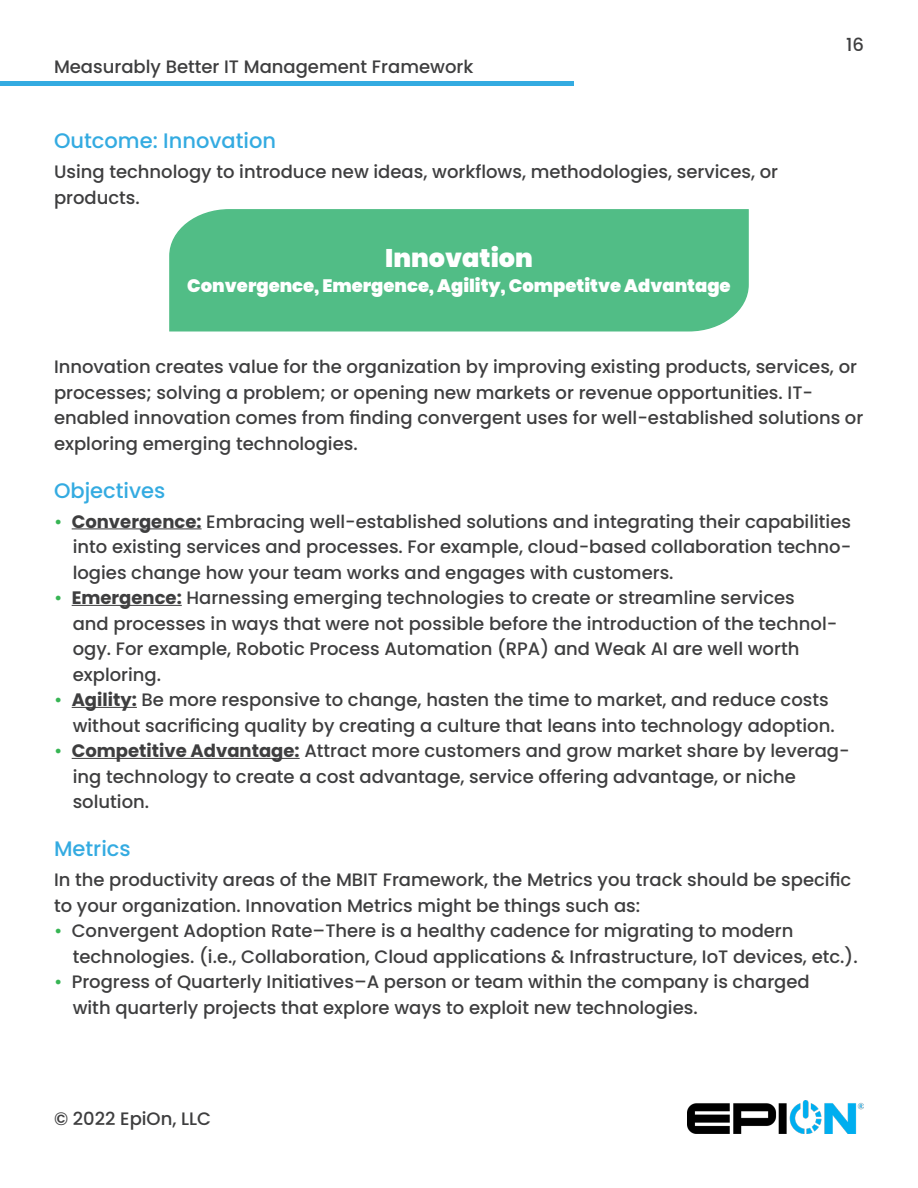
<style>
.page{position:relative;width:918px;height:1188px;background:#fff}
.page>*{position:absolute;margin:0;border:0;box-sizing:border-box;transform-origin:0 0}
.t1{font:900 25.5px "Poppins";color:#fff}
.t2{font:500 21px "Poppins";color:#34abe1}
.t3{font:500 18px/25.5px "Poppins";color:#3e3e3f}
.t4{font:900 18px "Poppins";color:#fff}
.s1{color:#37b554}
.s2{font-weight:700}
</style>
<div class="page">
<hr style="left:0;top:82px;width:573px;height:4px;background:#34abe1">
<hr style="left:72px;top:528px;width:130px;height:1px;background:#3e3e3f">
<hr style="left:72px;top:605px;width:110px;height:1px;background:#3e3e3f">
<hr style="left:72px;top:707px;width:65px;height:1px;background:#3e3e3f">
<hr style="left:72px;top:758px;width:228px;height:1px;background:#3e3e3f">
<div style="left:169px;top:209px;width:580px;height:123px;background:#51bd86"></div>
<img style="left:687px;top:1100px;width:177px;height:34px">
<p class="t3" style="left:54px;top:54px;width:421px">Measurably Better IT Management Framework</p>
<p class="t2" style="left:54px;top:129px;width:224px">Outcome: Innovation</p>
<p class="t3" style="left:54px;top:159px;width:726px">Using technology to introduce new ideas, workflows, methodologies, services, or</p>
<p class="t3" style="left:54px;top:185px;width:87px">products.</p>
<p class="t1" style="left:385px;top:243px;width:149px">Innovation</p>
<p class="t4" style="left:187px;top:276px;width:545px">Convergence, Emergence, Agility, Competitve Advantage</p>
<p class="t3" style="left:846px;top:32px;width:19px">16</p>
<p class="t3" style="left:54px;top:354px;width:805px">Innovation creates value for the organization by improving existing products, services, or processes; solving a problem; or opening new markets or revenue opportunities. IT-</p>
<p class="t3" style="left:54px;top:405px;width:811px">enabled innovation comes from finding convergent uses for well-established solutions or exploring emerging technologies.</p>
<p class="t2" style="left:54px;top:478px;width:113px">Objectives</p>
<p class="t3" style="left:54px;top:509px;width:799px"><span class="s1">•</span> <span class="s2">Convergence:</span> Embracing well-established solutions and integrating their capabilities</p>
<p class="t3" style="left:73px;top:534px;width:780px">into existing services and processes. For example, cloud-based collaboration techno-</p>
<p class="t3" style="left:73px;top:560px;width:602px">logies change how your team works and engages with customers.</p>
<p class="t3" style="left:54px;top:585px;width:742px"><span class="s1">•</span> <span class="s2">Emergence:</span> Harnessing emerging technologies to create or streamline services</p>
<p class="t3" style="left:73px;top:611px;width:766px">and processes in ways that were not possible before the introduction of the technol-</p>
<p class="t3" style="left:73px;top:636px;width:728px">ogy. For example, Robotic Process Automation (RPA) and Weak AI are well worth</p>
<p class="t3" style="left:73px;top:662px;width:90px">exploring.</p>
<p class="t3" style="left:54px;top:687px;width:776px"><span class="s1">•</span> <span class="s2">Agility:</span> Be more responsive to change, hasten the time to market, and reduce costs</p>
<p class="t3" style="left:73px;top:713px;width:764px">without sacrificing quality by creating a culture that leans into technology adoption.</p>
<p class="t3" style="left:54px;top:738px;width:797px"><span class="s1">•</span> <span class="s2">Competitive Advantage:</span> Attract more customers and grow market share by leverag-</p>
<p class="t3" style="left:73px;top:764px;width:725px">ing technology to create a cost advantage, service offering advantage, or niche</p>
<p class="t3" style="left:73px;top:789px;width:78px">solution.</p>
<p class="t2" style="left:54px;top:837px;width:78px">Metrics</p>
<p class="t3" style="left:54px;top:867px;width:799px">In the productivity areas of the MBIT Framework, the Metrics you track should be specific to your organization. Innovation Metrics might be things such as:</p>
<p class="t3" style="left:54px;top:918px;width:741px"><span class="s1">•</span> Convergent Adoption Rate–There is a healthy cadence for migrating to modern</p>
<p class="t3" style="left:73px;top:944px;width:787px">technologies. (i.e., Collaboration, Cloud applications &amp; Infrastructure, IoT devices, etc.).</p>
<p class="t3" style="left:54px;top:969px;width:757px"><span class="s1">•</span> Progress of Quarterly Initiatives–A person or team within the company is charged</p>
<p class="t3" style="left:73px;top:995px;width:627px">with quarterly projects that explore ways to exploit new technologies.</p>
<p class="t3" style="left:54px;top:1106px;width:159px">© 2022 EpiOn, LLC</p>
</div>
